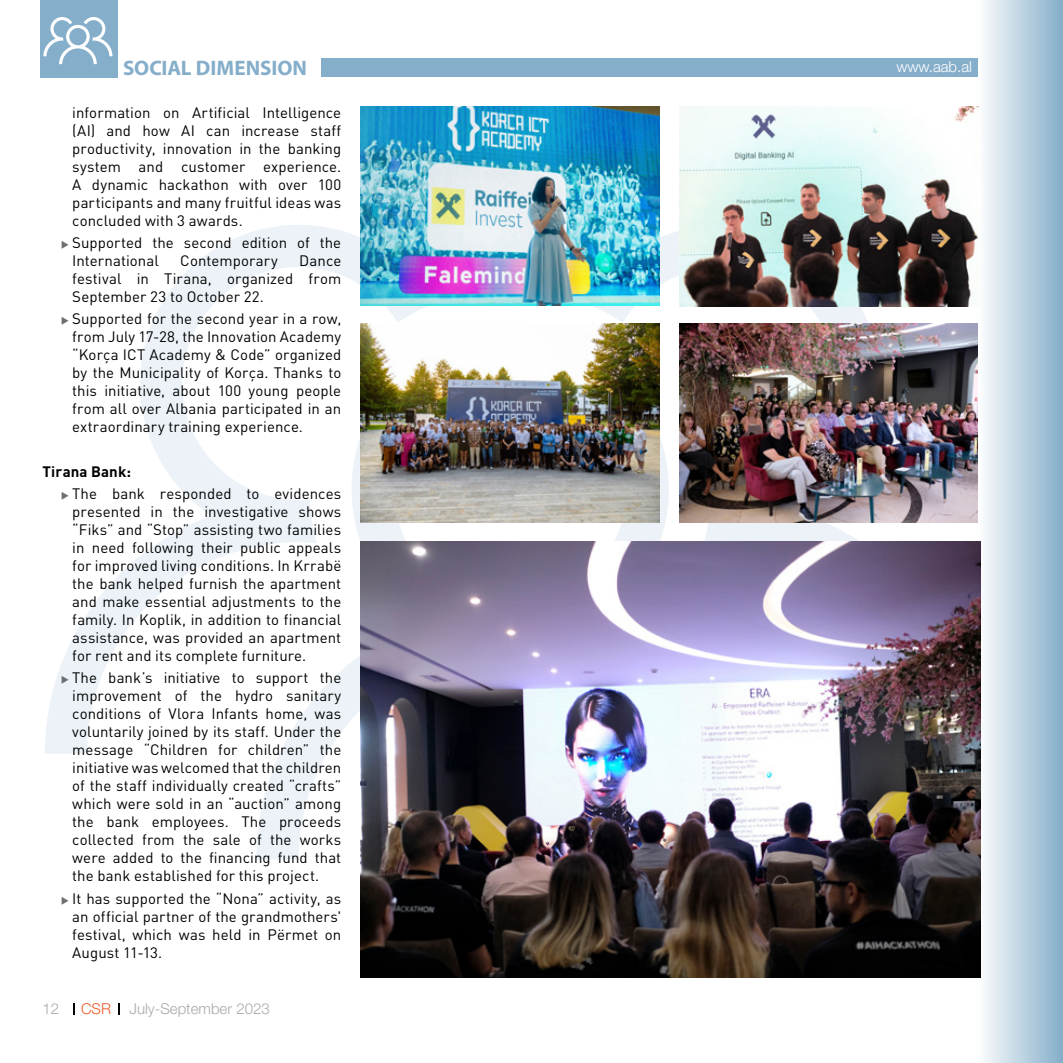
<style>
.page{position:relative;width:1063px;height:1063px;background:#fff}
.page>*{position:absolute;margin:0;border:0;box-sizing:border-box;transform-origin:0 0}
.t1{font:700 21px "Myriad Pro";color:#85aeca}
.t2{font:15px/18px "DIN Pro";letter-spacing:.005em;color:#000;text-align:justify}
.t3{font:300 15px "Helvetica Neue LT Std";color:#a7a9ac}
.t4{font:300 15px "Helvetica Neue LT Std";color:#fff}
.s1{color:#6d6e71}
.s2{font-weight:700}
.s3{color:#f15a29}
</style>
<div class="page">
<div style="left:978px;top:0;width:85px;height:1063px;background:linear-gradient(to right,#f5f5f6,#88b2ce)"></div>
<svg style="left:256px;top:522px;width:329px;height:337px"></svg>
<svg style="left:585px;top:231px;width:391px;height:311px"></svg>
<svg style="left:45px;top:225px;width:390px;height:529px"></svg>
<div style="left:40px;top:0;width:77px;height:77px;background:#85aeca"></div>
<div style="left:210px;top:58px;width:768px;height:19px;background:#85aeca"></div>
<div style="left:123px;top:55px;width:198px;height:24px;background:#fff"></div>
<img style="left:361px;top:106px;width:299px;height:199px">
<img style="left:679px;top:106px;width:301px;height:201px">
<img style="left:361px;top:323px;width:299px;height:199px">
<img style="left:679px;top:323px;width:299px;height:199px">
<img style="left:361px;top:542px;width:619px;height:436px">
<svg style="left:118px;top:1003px;width:2px;height:12px"></svg>
<svg style="left:73px;top:1003px;width:2px;height:12px"></svg>
<svg style="left:43px;top:17px;width:69px;height:47px"></svg>
<h1 class="t1" style="left:123px;top:54px;width:185px">SOCIAL DIMENSION</h1>
<p class="t2" style="left:72px;top:103px;width:271px">information on Artificial Intelligence (AI) and how AI can increase staff productivity, innovation in the banking system and customer experience.<br>A dynamic hackathon with over 100 participants and many fruitful ideas was concluded with 3 awards.</p>
<p class="t2" style="left:72px;top:233px;width:270px;text-indent:-13px"><span class="s1">▶</span>Supported the second edition of the<br>International</p>
<p class="t2" style="left:180px;top:251px;width:99px">Contemporary</p>
<p class="t2" style="left:72px;top:251px;width:271px;text-indent:227px">Dance festival in Tirana, organized from September 23 to October 22.</p>
<p class="t2" style="left:72px;top:309px;width:271px;text-indent:-13px"><span class="s1">▶</span>Supported for the second year in a row, from July 17-28, the Innovation Academy “Korça ICT Academy &amp; Code” organized by the Municipality of Korça. Thanks to this initiative, about 100 young people from all over Albania participated in an extraordinary training experience.</p>
<p class="t2" style="left:60px;top:460px;width:283px;line-height:22.2px;text-indent:-17px"><span class="s2">Tirana Bank:<br></span><span class="s1">▶</span>The bank responded to evidences</p>
<p class="t2" style="left:72px;top:502px;width:271px">presented in the investigative shows “Fiks” and “Stop” assisting two families in need following their public appeals for improved living conditions. In Krrabë the bank helped furnish the apartment and make essential adjustments to the family. In Koplik, in addition to financial assistance, was provided an apartment for rent and its complete furniture.</p>
<p class="t2" style="left:72px;top:668px;width:271px;text-indent:-13px"><span class="s1">▶</span>The bank’s initiative to support the improvement of the hydro sanitary conditions of Vlora Infants home, was voluntarily joined by its staff. Under the message “Children for children” the initiative was welcomed that the children of the staff individually created “crafts” which were sold in an “auction” among the bank employees. The proceeds collected from the sale of the works were added to the financing fund that the bank established for this project.</p>
<p class="t2" style="left:72px;top:888px;width:271px;text-indent:-13px"><span class="s1">▶</span>It has supported the “Nona” activity, as an official partner of the grandmothers' festival, which was held in Përmet on August 11-13.</p>
<p class="t3" style="left:43px;top:1000px;width:18px">12</p>
<p class="t3" style="left:81px;top:1000px;width:190px"><span class="s3">CSR</span> July-September 2023</p>
<p class="t4" style="left:896px;top:57px;width:77px">www.aab.al</p>
</div>
